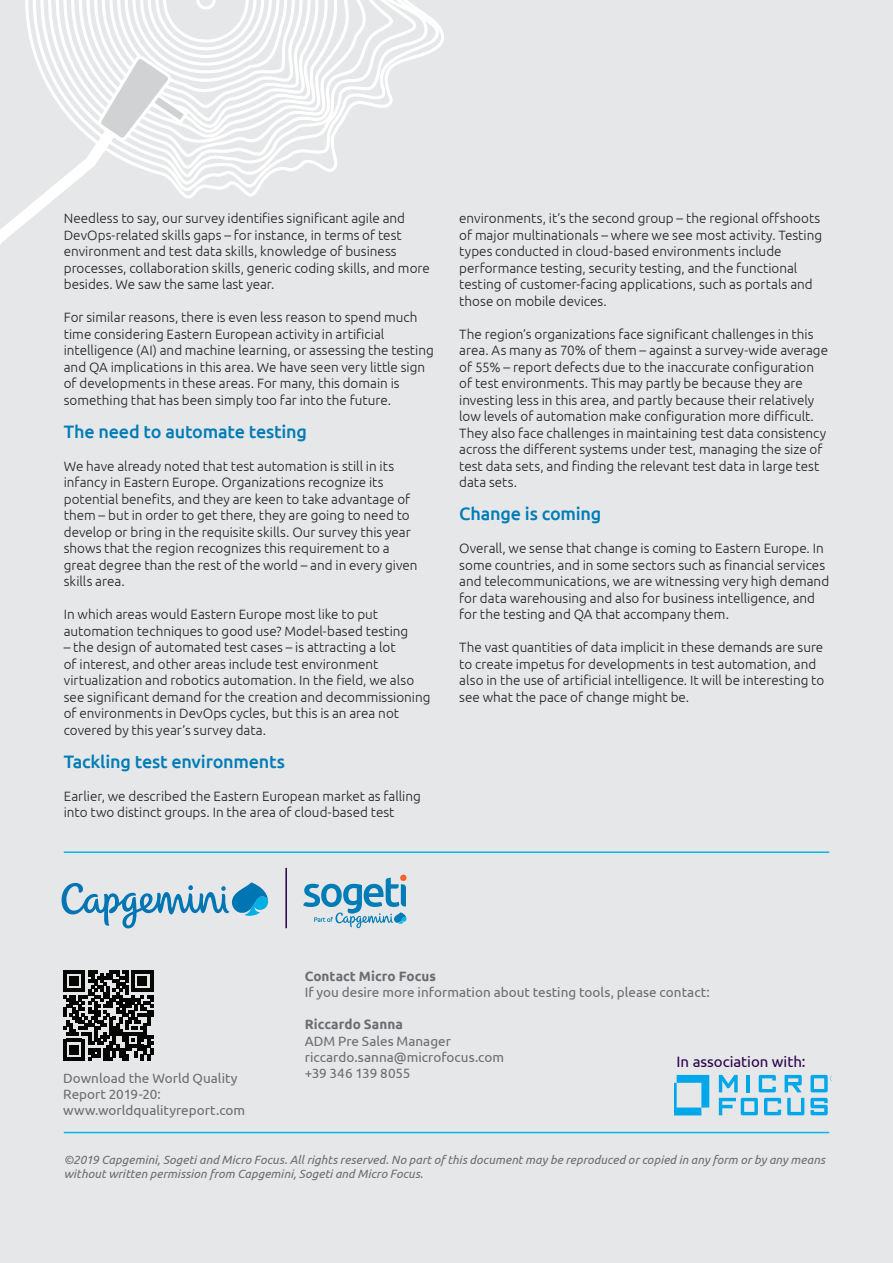
<style>
.page{position:relative;width:893px;height:1263px;background:#e6e7e9}
.page>*{position:absolute;margin:0;border:0;box-sizing:border-box;transform-origin:0 0}
.t1{font:500 18px "Ubuntu";letter-spacing:-.015em;color:#007cb6}
.t2{font:15px "Ubuntu";color:#2a004a}
.t3{font:300 13.5px/16.5px "Ubuntu";color:#231f20}
.t4{font:13.5px/16.2px "Ubuntu";letter-spacing:.005em;color:#6c6d70}
.t5{font:700 13.5px "Ubuntu";letter-spacing:.005em;color:#6c6d70}
.t6{font:italic 12px/14.4px "Ubuntu";letter-spacing:.005em;color:#6c6d70}
</style>
<div class="page">
<svg style="left:394px;top:0;width:22px;height:66px"></svg>
<svg style="left:369px;top:0;width:25px;height:108px"></svg>
<svg style="left:349px;top:0;width:20px;height:111px"></svg>
<svg style="left:0;top:0;width:349px;height:245px"></svg>
<hr style="left:64px;top:851px;width:765px;height:2px;background:#00b9e7">
<hr style="left:64px;top:1132px;width:765px;height:1px;background:#00b9e7">
<svg style="left:674px;top:1075px;width:35px;height:40px"></svg>
<svg style="left:719px;top:1075px;width:19px;height:17px"></svg>
<hr style="left:746px;top:1075px;width:4px;height:17px;background:#00a7e9">
<svg style="left:759px;top:1075px;width:17px;height:17px"></svg>
<svg style="left:785px;top:1075px;width:17px;height:17px"></svg>
<svg style="left:719px;top:1098px;width:39px;height:17px"></svg>
<svg style="left:764px;top:1098px;width:17px;height:17px"></svg>
<svg style="left:787px;top:1098px;width:17px;height:17px"></svg>
<svg style="left:810px;top:1098px;width:18px;height:17px"></svg>
<svg style="left:810px;top:1075px;width:21px;height:17px"></svg>
<svg style="left:62px;top:882px;width:206px;height:46px"></svg>
<hr style="left:285px;top:868px;width:2px;height:60px;background:#2a004a">
<svg style="left:303px;top:875px;width:103px;height:53px"></svg>
<svg style="left:63px;top:970px;width:90px;height:90px"></svg>
<p class="t3" style="left:64px;top:210px;width:368px">Needless to say, our survey identifies significant agile and DevOps-related skills gaps – for instance, in terms of test environment and test data skills, knowledge of business processes, collaboration skills, generic coding skills, and more besides. We saw the same last year.</p>
<p class="t3" style="left:64px;top:309px;width:371px">For similar reasons, there is even less reason to spend much time considering Eastern European activity in artificial intelligence (AI) and machine learning, or assessing the testing and QA implications in this area. We have seen very little sign of developments in these areas. For many, this domain is something that has been simply too far into the future.</p>
<h1 class="t1" style="left:64px;top:420px;width:245px">The need to automate testing</h1>
<p class="t3" style="left:64px;top:457px;width:355px">We have already noted that test automation is still in its infancy in Eastern Europe. Organizations recognize its potential benefits, and they are keen to take advantage of them – but in order to get there, they are going to need to develop or bring in the requisite skills. Our survey this year shows that the region recognizes this requirement to a great degree than the rest of the world – and in every given skills area.</p>
<p class="t3" style="left:64px;top:606px;width:346px">In which areas would Eastern Europe most like to put automation techniques to good use? Model-based testing</p>
<p class="t3" style="left:64px;top:639px;width:368px">– the design of automated test cases – is attracting a lot<br>of interest, and other areas include test environment virtualization and robotics automation. In the field, we also see significant demand for the creation and decommissioning of environments in DevOps cycles, but this is an area not covered by this year’s survey data.</p>
<h1 class="t1" style="left:64px;top:750px;width:223px">Tackling test environments</h1>
<p class="t3" style="left:64px;top:787px;width:359px">Earlier, we described the Eastern European market as falling into two distinct groups. In the area of cloud-based test</p>
<p class="t3" style="left:459px;top:210px;width:364px">environments, it’s the second group – the regional offshoots of major multinationals – where we see most activity. Testing types conducted in cloud-based environments include performance testing, security testing, and the functional testing of customer-facing applications, such as portals and those on mobile devices.</p>
<p class="t3" style="left:459px;top:325px;width:370px">The region’s organizations face significant challenges in this area. As many as 70% of them – against a survey-wide average of 55% – report defects due to the inaccurate configuration of test environments. This may partly be because they are investing less in this area, and partly because their relatively low levels of automation make configuration more difficult.<br>They also face challenges in maintaining test data consistency across the different systems under test, managing the size of test data sets, and finding the relevant test data in large test data sets.</p>
<h1 class="t1" style="left:459px;top:502px;width:144px">Change is coming</h1>
<p class="t3" style="left:459px;top:540px;width:371px">Overall, we sense that change is coming to Eastern Europe. In some countries, and in some sectors such as financial services and telecommunications, we are witnessing very high demand for data warehousing and also for business intelligence, and for the testing and QA that accompany them.</p>
<p class="t3" style="left:459px;top:639px;width:367px">The vast quantities of data implicit in these demands are sure to create impetus for developments in test automation, and also in the use of artificial intelligence. It will be interesting to see what the pace of change might be.</p>
<p class="t4" style="left:63px;top:1070px;width:184px">Download the World Quality<br>Report 2019-20: www.worldqualityreport.com</p>
<p class="t5" style="left:305px;top:968px;width:133px">Contact Micro Focus</p>
<p class="t4" style="left:305px;top:984px;width:406px">If you desire more information about testing tools, please contact:</p>
<p class="t5" style="left:305px;top:1016px;width:100px">Riccardo Sanna</p>
<p class="t4" style="left:305px;top:1032px;width:201px">ADM Pre Sales Manager riccardo.sanna@microfocus.com +39 346 139 8055</p>
<p class="t2" style="left:676px;top:1052px;width:131px">In association with:</p>
<p class="t6" style="left:64px;top:1152px;width:763px">©2019 Capgemini, Sogeti and Micro Focus. All rights reserved. No part of this document may be reproduced or copied in any form or by any means without written permission from Capgemini, Sogeti and Micro Focus.</p>
</div>
